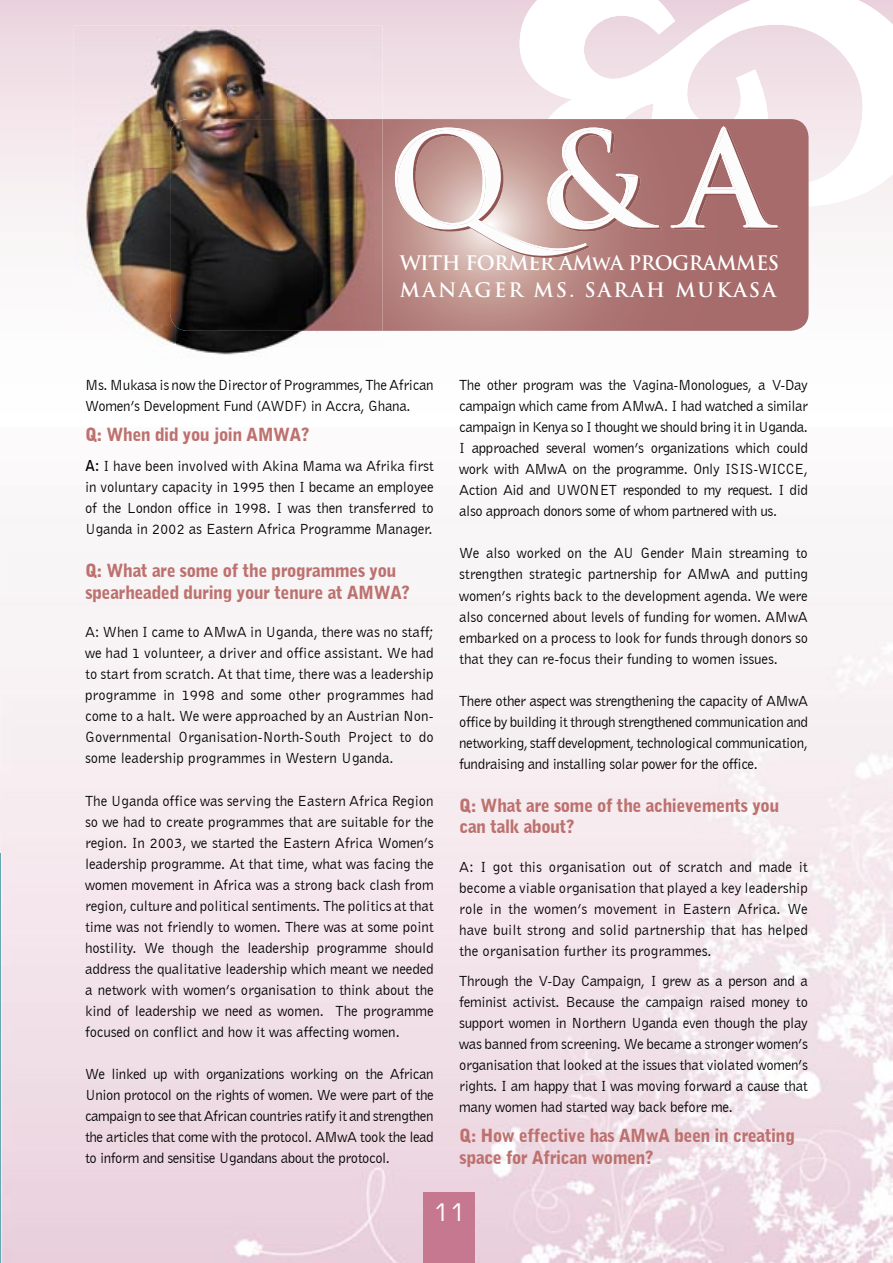
<style>
.page{position:relative;width:893px;height:1263px;background:#fff}
.page>*{position:absolute;margin:0;border:0;box-sizing:border-box;transform-origin:0 0}
.t1{font:24px "Square 721 BT";color:#fff}
.t2{font:700 19.5px/27px "Trajan Pro";letter-spacing:-.02em;color:#fff}
.t3{font:900 18px/21.6px "Bell Gothic BT";letter-spacing:-.03em;color:#bd716e}
.t4{font:15px/21px "Bell Gothic BT";letter-spacing:-.02em;color:#000;text-align:justify}
.s1{font-weight:700}
</style>
<div class="page">
<img style="left:0;top:598px;width:893px;height:665px">
<div style="left:424px;top:1192px;width:51px;height:71px;background:#c67890"></div>
<svg style="left:0;top:0;width:893px;height:232px"></svg>
<svg style="left:501px;top:0;width:392px;height:207px"></svg>
<svg style="left:382px;top:119px;width:427px;height:212px;background:#b17d7a"></svg>
<img style="left:74px;top:26px;width:154px;height:142px">
<img style="left:228px;top:26px;width:154px;height:93px">
<img style="left:74px;top:168px;width:102px;height:177px">
<img style="left:176px;top:331px;width:133px;height:24px">
<img style="left:170px;top:119px;width:212px;height:212px">
<svg style="left:398px;top:129px;width:382px;height:129px;background:#a9706f"></svg>
<svg style="left:671px;top:127px;width:107px;height:101px"></svg>
<svg style="left:395px;top:128px;width:264px;height:128px"></svg>
<hr style="left:0;top:853px;width:1px;height:410px;background:#64a7af">
<h2 class="t2" style="left:400px;top:249px;width:381px">WITH FORMER AMwA PROGRAMMES<br>MANAGER MS. SARAH MUKASA</h2>
<p class="t4" style="left:85px;top:374px;width:350px">Ms. Mukasa is now the Director of Programmes, The African<br>Women’s Development Fund (AWDF) in Accra, Ghana.</p>
<p class="t3" style="left:85px;top:424px;width:226px">Q: When did you join AMWA?</p>
<p class="t4" style="left:85px;top:455px;width:350px"><span class="s1">A:</span> I have been involved with Akina Mama wa Afrika first in voluntary capacity in 1995 then I became an employee of the London office in 1998. I was then transferred to Uganda in 2002 as Eastern Africa Programme Manager.</p>
<p class="t3" style="left:85px;top:560px;width:326px">Q: What are some of the programmes you spearheaded during your tenure at AMWA?</p>
<p class="t4" style="left:85px;top:621px;width:350px">A: When I came to AMwA in Uganda, there was no staff; we had 1 volunteer, a driver and office assistant. We had to start from scratch. At that time, there was a leadership programme in 1998 and some other programmes had come to a halt. We were approached by an Austrian Non-Governmental Organisation-North-South Project to do some leadership programmes in Western Uganda.</p>
<p class="t4" style="left:85px;top:790px;width:350px">The Uganda office was serving the Eastern Africa Region so we had to create programmes that are suitable for the region. In 2003, we started the Eastern Africa Women’s leadership programme. At that time, what was facing the women movement in Africa was a strong back clash from region, culture and political sentiments. The politics at that time was not friendly to women. There was at some point hostility. We though the leadership programme should address the qualitative leadership which meant we needed a network with women’s organisation to think about the kind of leadership we need as women. The programme focused on conflict and how it was affecting women.</p>
<p class="t4" style="left:85px;top:1063px;width:350px">We linked up with organizations working on the African Union protocol on the rights of women. We were part of the campaign to see that African countries ratify it and strengthen the articles that come with the protocol. AMwA took the lead to inform and sensitise Ugandans about the protocol.</p>
<p class="t4" style="left:459px;top:374px;width:350px">The other program was the Vagina-Monologues, a V-Day campaign which came from AMwA. I had watched a similar campaign in Kenya so I thought we should bring it in Uganda.<br>I approached several women’s organizations which could work with AMwA on the programme. Only ISIS-WICCE, Action Aid and UWONET responded to my request. I did also approach donors some of whom partnered with us.</p>
<p class="t4" style="left:459px;top:543px;width:350px">We also worked on the AU Gender Main streaming to strengthen strategic partnership for AMwA and putting women’s rights back to the development agenda. We were also concerned about levels of funding for women. AMwA embarked on a process to look for funds through donors so that they can re-focus their funding to women issues.</p>
<p class="t4" style="left:459px;top:690px;width:350px">There other aspect was strengthening the capacity of AMwA office by building it through strengthened communication and networking, staff development, technological communication, fundraising and installing solar power for the office.</p>
<p class="t3" style="left:459px;top:794px;width:322px">Q: What are some of the achievements you can talk about?</p>
<p class="t4" style="left:459px;top:856px;width:350px">A: I got this organisation out of scratch and made it become a viable organisation that played a key leadership role in the women’s movement in Eastern Africa. We have built strong and solid partnership that has helped the organisation further its programmes.</p>
<p class="t4" style="left:459px;top:970px;width:350px">Through the V-Day Campaign, I grew as a person and a feminist activist. Because the campaign raised money to support women in Northern Uganda even though the play was banned from screening. We became a stronger women’s organisation that looked at the issues that violated women’s rights. I am happy that I was moving forward a cause that many women had started way back before me.</p>
<p class="t3" style="left:459px;top:1125px;width:337px">Q: How effective has AMwA been in creating space for African women?</p>
<h1 class="t1" style="left:433px;top:1197px;width:34px">11</h1>
</div>
